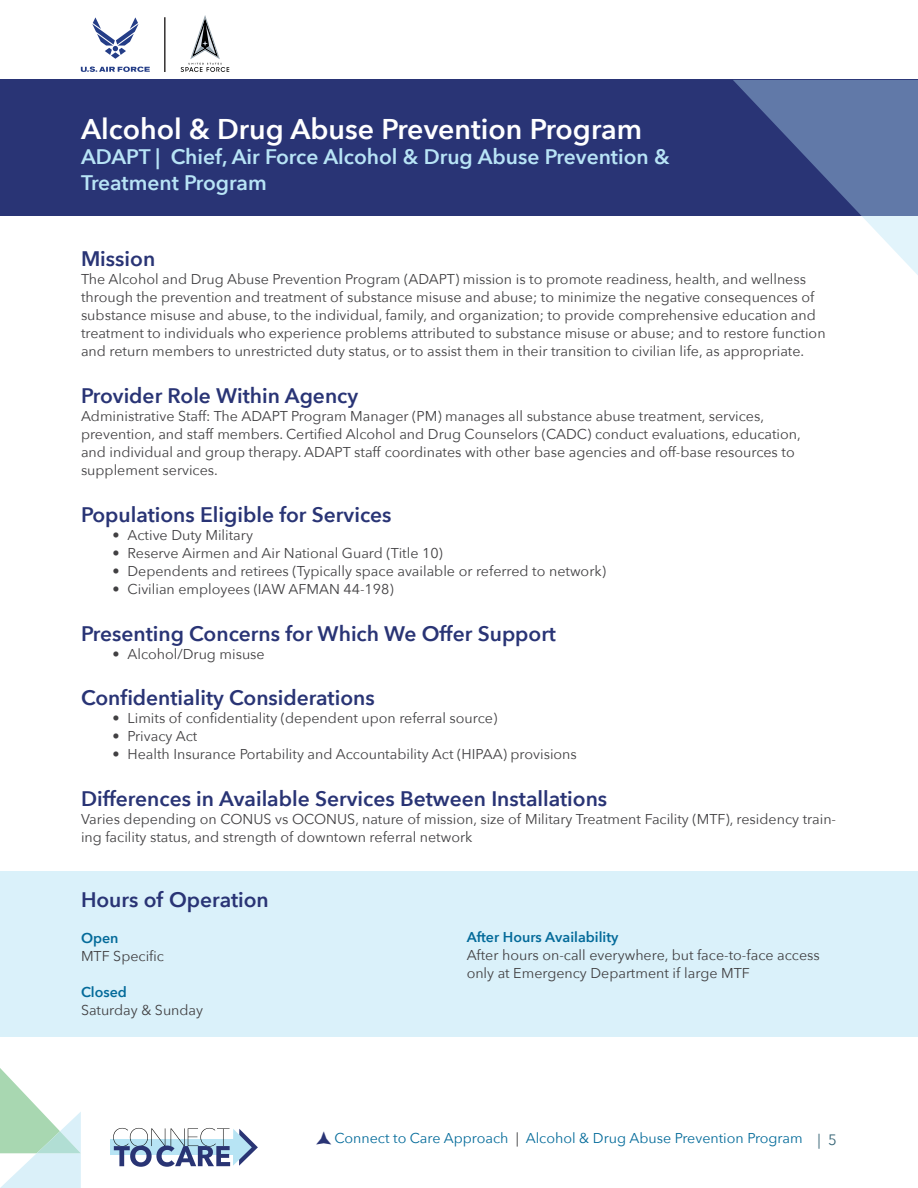
<style>
.page{position:relative;width:918px;height:1188px;background:#fff}
.page>*{position:absolute;margin:0;border:0;box-sizing:border-box;transform-origin:0 0}
.Table_Of_Contents_Na{font:600 28.5px "Avenir Next";color:#fff}
.t1{font:600 21px "Avenir Next";color:#293475}
.t2{font:600 21px/25.2px "Avenir Next";color:#b8e4f6}
.t3{font:15px "Avenir Next";color:#376576}
.t4{font:14.25px/18px "Avenir Next";color:#414042}
.t5{font:14.25px "Avenir Next";color:#046b9a}
.t6{font:600 14.25px "Avenir Next";color:#046b9a}
.s1{color:#414042}
</style>
<div class="page">
<div style="left:0;top:80px;width:918px;height:136px;background:#293475"></div>
<svg style="left:733px;top:80px;width:185px;height:195px"></svg>
<hr style="left:164px;top:17px;width:2px;height:55px;background:#333030">
<svg style="left:92px;top:17px;width:46px;height:42px"></svg>
<svg style="left:81px;top:66px;width:69px;height:6px"></svg>
<svg style="left:181px;top:15px;width:48px;height:57px"></svg>
<svg style="left:0;top:1068px;width:81px;height:120px"></svg>
<div style="left:110px;top:1139px;width:126px;height:16px;background:#b7e4f4"></div>
<svg style="left:113px;top:1128px;width:145px;height:39px"></svg>
<div style="left:0;top:872px;width:918px;height:165px;background:#daf1fa"></div>
<p class="Table_Of_Contents_Na" style="left:81px;top:105px;width:563px">Alcohol &amp; Drug Abuse Prevention Program</p>
<p class="t2" style="left:81px;top:144px;width:590px">ADAPT | Chief, Air Force Alcohol &amp; Drug Abuse Prevention &amp;<br>Treatment Program</p>
<p class="t1" style="left:81px;top:241px;width:76px">Mission</p>
<p class="t4" style="left:81px;top:270px;width:746px">The Alcohol and Drug Abuse Prevention Program (ADAPT) mission is to promote readiness, health, and wellness through the prevention and treatment of substance misuse and abuse; to minimize the negative consequences of substance misuse and abuse, to the individual, family, and organization; to provide comprehensive education and treatment to individuals who experience problems attributed to substance misuse or abuse; and to restore function and return members to unrestricted duty status, or to assist them in their transition to civilian life, as appropriate.</p>
<p class="t1" style="left:81px;top:378px;width:279px">Provider Role Within Agency</p>
<p class="t4" style="left:81px;top:406px;width:721px">Administrative Staff: The ADAPT Program Manager (PM) manages all substance abuse treatment, services, prevention, and staff members. Certified Alcohol and Drug Counselors (CADC) conduct evaluations, education, and individual and group therapy. ADAPT staff coordinates with other base agencies and off-base resources to supplement services.</p>
<p class="t1" style="left:81px;top:496px;width:312px">Populations Eligible for Services</p>
<p class="t4" style="left:113px;top:525px;width:142px">• Active Duty Military</p>
<p class="t4" style="left:113px;top:543px;width:332px">• Reserve Airmen and Air National Guard (Title 10)</p>
<p class="t4" style="left:113px;top:561px;width:495px">• Dependents and retirees (Typically space available or referred to network)</p>
<p class="t4" style="left:113px;top:579px;width:283px">• Civilian employees (IAW AFMAN 44-198)</p>
<p class="t1" style="left:81px;top:615px;width:476px">Presenting Concerns for Which We Offer Support</p>
<p class="t4" style="left:113px;top:644px;width:154px">• Alcohol/Drug misuse</p>
<p class="t1" style="left:81px;top:680px;width:295px">Confidentiality Considerations</p>
<p class="t4" style="left:113px;top:709px;width:386px">• Limits of confidentiality (dependent upon referral source)</p>
<p class="t4" style="left:113px;top:727px;width:86px">• Privacy Act</p>
<p class="t4" style="left:113px;top:745px;width:466px">• Health Insurance Portability and Accountability Act (HIPAA) provisions</p>
<p class="t1" style="left:81px;top:781px;width:528px">Differences in Available Services Between Installations</p>
<p class="t4" style="left:81px;top:810px;width:757px">Varies depending on CONUS vs OCONUS, nature of mission, size of Military Treatment Facility (MTF), residency train&shy;ing facility status, and strength of downtown referral network</p>
<p class="t1" style="left:81px;top:882px;width:189px">Hours of Operation</p>
<p class="t6" style="left:81px;top:926px;width:39px">Open</p>
<p class="t4" style="left:81px;top:946px;width:85px">MTF Specific</p>
<p class="t6" style="left:81px;top:980px;width:47px">Closed</p>
<p class="t4" style="left:81px;top:1000px;width:124px">Saturday &amp; Sunday</p>
<p class="t6" style="left:467px;top:925px;width:153px">After Hours Availability</p>
<p class="t4" style="left:467px;top:945px;width:355px">After hours on-call everywhere, but face-to-face access only at Emergency Department if large MTF</p>
<p class="t5" style="left:334px;top:1126px;width:470px">Connect to Care Approach <span class="s1">|</span> Alcohol &amp; Drug Abuse Prevention Program</p>
<p class="t3" style="left:817px;top:1127px;width:21px">| 5</p>
</div>
